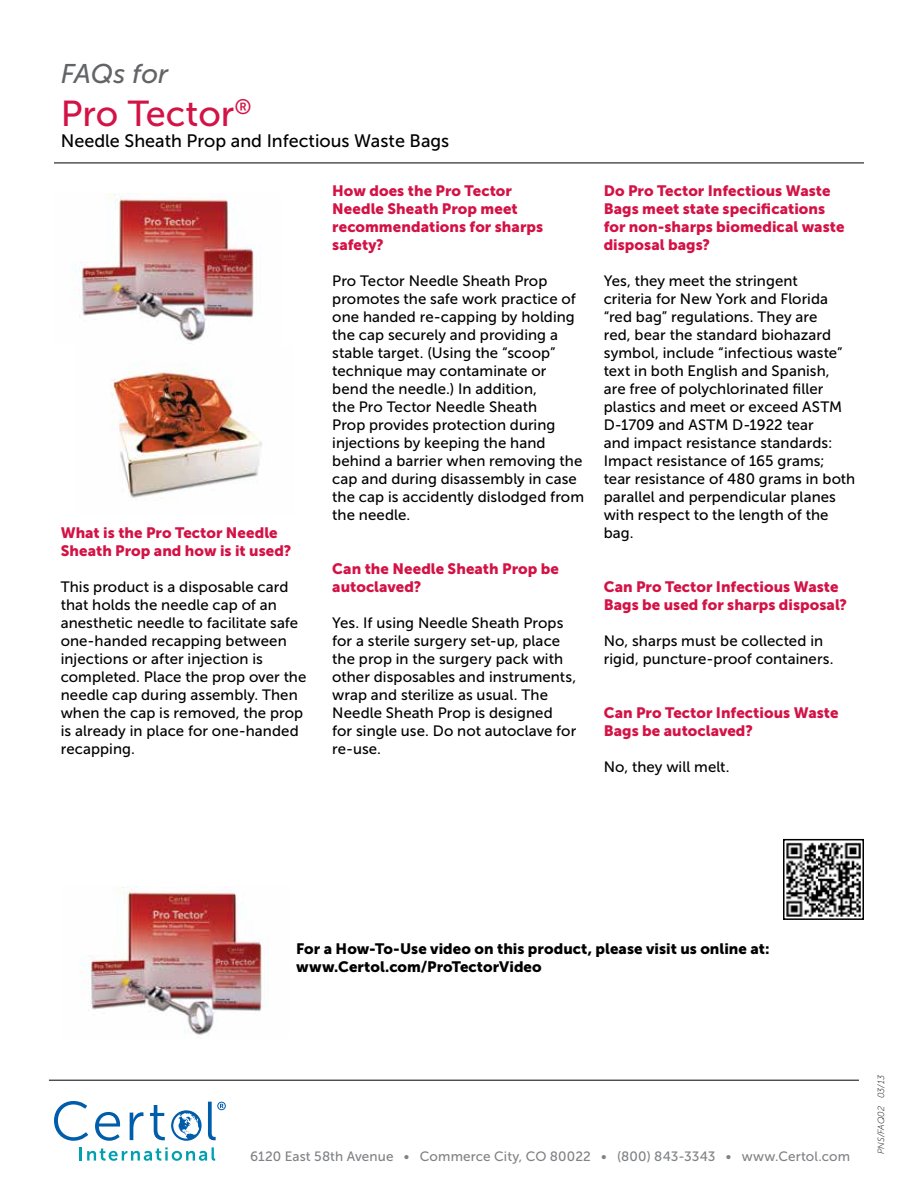
<style>
.page{position:relative;width:918px;height:1188px;background:#fff}
.page>*{position:absolute;margin:0;border:0;box-sizing:border-box;transform-origin:0 0}
.t1{font:36px "Museo Sans 500";color:#d31245}
.t2{font:italic 27px "Museo Sans 500";color:#636466}
.t3{font:18px "Museo Sans 500";color:#000}
.t4{font:15px/18px "Museo Sans 500";letter-spacing:.005em;color:#000}
.t5{font:15px/18px "Museo Sans 900";letter-spacing:.005em;color:#d31245}
.t6{font:15px/18px "Museo Sans 900";letter-spacing:.005em;color:#000}
.t7{font:13.5px "Museo Sans 500";letter-spacing:.01em;color:#808285}
.t8{font:italic 9px "Museo Sans 100";color:#000}
</style>
<div class="page">
<hr style="left:54px;top:163px;width:810px;height:1px;background:#000">
<hr style="left:49px;top:1080px;width:810px;height:1px;background:#000">
<svg style="left:54px;top:1101px;width:34px;height:40px"></svg>
<svg style="left:95px;top:1112px;width:25px;height:29px"></svg>
<svg style="left:130px;top:1112px;width:13px;height:28px"></svg>
<svg style="left:150px;top:1105px;width:15px;height:35px"></svg>
<svg style="left:80px;top:1147px;width:135px;height:14px"></svg>
<svg style="left:171px;top:1110px;width:31px;height:31px"></svg>
<svg style="left:208px;top:1102px;width:18px;height:38px"></svg>
<img style="left:111px;top:364px;width:151px;height:134px">
<svg style="left:786px;top:842px;width:75px;height:75px"></svg>
<div style="left:783px;top:839px;width:81px;height:81px;border:2px solid #000"></div>
<img style="left:786px;top:843px;width:75px;height:73px">
<img style="left:71px;top:193px;width:184px;height:151px">
<img style="left:80px;top:887px;width:183px;height:151px">
<h2 class="t2" style="left:61px;top:58px;width:109px">FAQs for</h2>
<h1 class="t1" style="left:61px;top:94px;width:192px">Pro Tector<sup>®</sup></h1>
<p class="t3" style="left:61px;top:131px;width:390px">Needle Sheath Prop and Infectious Waste Bags</p>
<p class="t5" style="left:61px;top:523px;width:232px">What is the Pro Tector Needle<br>Sheath Prop and how is it used?</p>
<p class="t4" style="left:61px;top:578px;width:247px">This product is a disposable card that holds the needle cap of an anesthetic needle to facilitate safe one-handed recapping between injections or after injection is completed. Place the prop over the needle cap during assembly. Then when the cap is removed, the prop is already in place for one-handed recapping.</p>
<p class="t5" style="left:332px;top:182px;width:212px">How does the Pro Tector<br>Needle Sheath Prop meet recommendations for sharps safety?</p>
<p class="t4" style="left:332px;top:272px;width:253px">Pro Tector Needle Sheath Prop promotes the safe work practice of one handed re-capping by holding the cap securely and providing a stable target. (Using the “scoop” technique may contaminate or bend the needle.) In addition,<br>the Pro Tector Needle Sheath<br>Prop provides protection during injections by keeping the hand behind a barrier when removing the cap and during disassembly in case the cap is accidently dislodged from the needle.</p>
<p class="t5" style="left:332px;top:560px;width:228px">Can the Needle Sheath Prop be autoclaved?</p>
<p class="t4" style="left:332px;top:614px;width:246px">Yes. If using Needle Sheath Props for a sterile surgery set-up, place the prop in the surgery pack with other disposables and instruments, wrap and sterilize as usual. The<br>Needle Sheath Prop is designed for single use. Do not autoclave for re-use.</p>
<p class="t5" style="left:604px;top:182px;width:242px">Do Pro Tector Infectious Waste<br>Bags meet state specifications for non-sharps biomedical waste disposal bags?</p>
<p class="t4" style="left:604px;top:272px;width:253px">Yes, they meet the stringent<br>criteria for New York and Florida “red bag” regulations. They are<br>red, bear the standard biohazard symbol, include “infectious waste” text in both English and Spanish, are free of polychlorinated filler plastics and meet or exceed ASTM<br>D-1709 and ASTM D-1922 tear<br>and impact resistance standards:<br>Impact resistance of 165 grams; tear resistance of 480 grams in both parallel and perpendicular planes with respect to the length of the bag.</p>
<p class="t5" style="left:604px;top:578px;width:245px">Can Pro Tector Infectious Waste<br>Bags be used for sharps disposal?</p>
<p class="t4" style="left:604px;top:632px;width:231px">No, sharps must be collected in rigid, puncture-proof containers.</p>
<p class="t5" style="left:604px;top:704px;width:236px">Can Pro Tector Infectious Waste<br>Bags be autoclaved?</p>
<p class="t4" style="left:604px;top:758px;width:128px">No, they will melt.</p>
<p class="t6" style="left:296px;top:940px;width:475px">For a How-To-Use video on this product, please visit us online at: www.Certol.com/ProTectorVideo</p>
<p class="t7" style="left:250px;top:1149px;width:601px">6120 East 58th Avenue • Commerce City, CO 80022 • (800) 843-3343 • www.Certol.com</p>
<p class="t8" style="left:876px;top:1154px;width:81px;rotate:-90deg">PNS/FAQ02 03/13</p>
</div>
